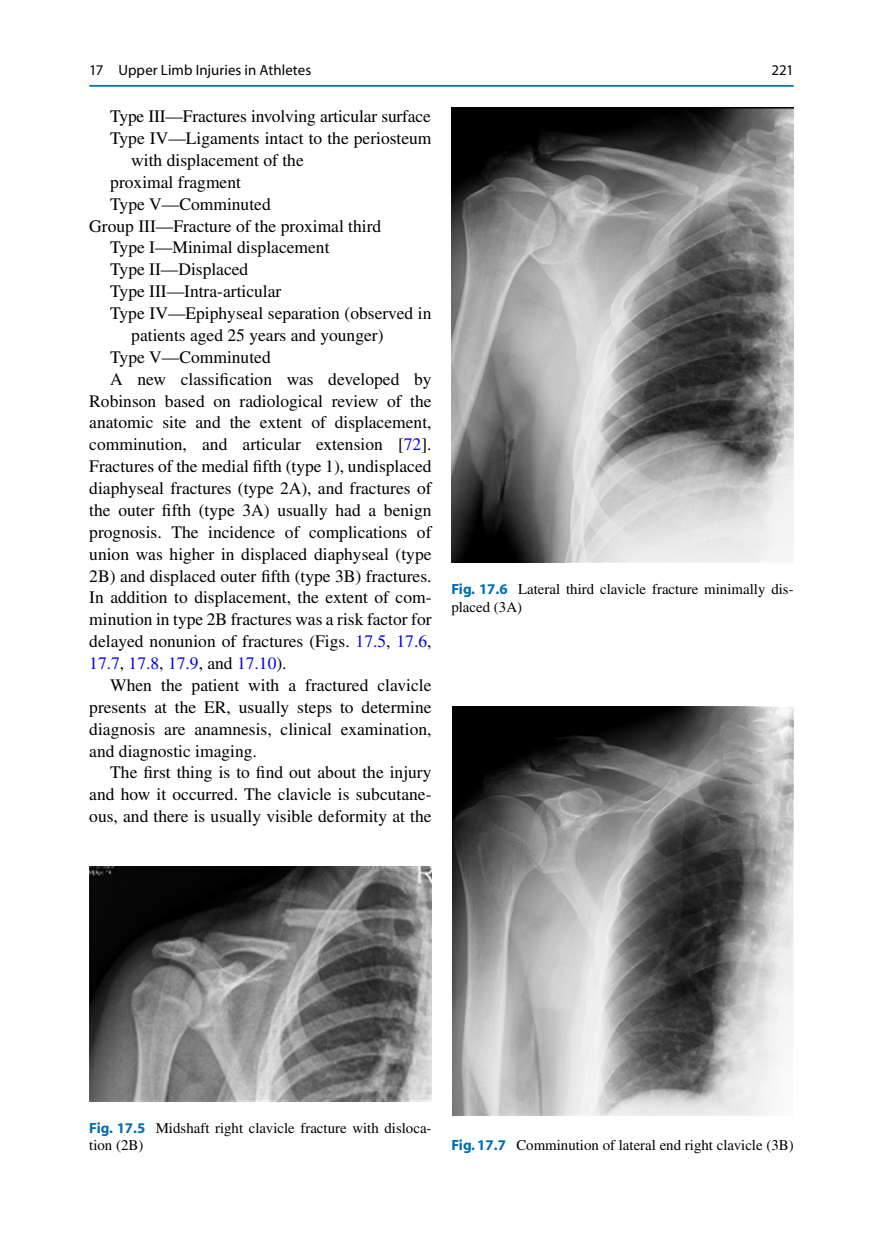
<style>
.page{position:relative;width:883px;height:1260px;background:#fff}
.page>*{position:absolute;margin:0;border:0;box-sizing:border-box;transform-origin:0 0}
.t1{font:17.5px "Times";color:#000}
.t2{font:17.5px "Times";color:#0000fa}
.t3{font:14.88px/17.5px "Times";color:#000}
.t4{font:14.88px "Myriad";letter-spacing:.005em;color:#000}
.s1{color:#0000fa}
.s2{color:#000}
.s3{font-family:"Myriad";font-weight:700;color:#006db6}
</style>
<div class="page">
<img style="left:89px;top:866px;width:343px;height:236px">
<img style="left:451px;top:107px;width:343px;height:456px">
<img style="left:452px;top:706px;width:341px;height:410px">
<hr style="left:89px;top:85px;width:705px;height:2px;background:#006db6">
<p class="t4" style="left:89px;top:64px;width:224px">17 Upper Limb Injuries in Athletes</p>
<p class="t1" style="left:110px;top:110px;width:322px">Type III—Fractures involving articular surface</p>
<p class="t1" style="left:110px;top:132px;width:323px">Type IV—Ligaments intact to the periosteum</p>
<p class="t1" style="left:131px;top:154px;width:174px">with displacement of the</p>
<p class="t1" style="left:110px;top:176px;width:132px">proximal fragment</p>
<p class="t1" style="left:110px;top:197px;width:162px">Type V—Comminuted</p>
<p class="t1" style="left:89px;top:219px;width:294px">Group III—Fracture of the proximal third</p>
<p class="t1" style="left:110px;top:241px;width:221px">Type I—Minimal displacement</p>
<p class="t1" style="left:110px;top:263px;width:140px">Type II—Displaced</p>
<p class="t1" style="left:110px;top:285px;width:173px">Type III—Intra-articular</p>
<p class="t1" style="left:110px;top:307px;width:323px">Type IV—Epiphyseal separation (observed in</p>
<p class="t1" style="left:131px;top:329px;width:254px">patients aged 25 years and younger)</p>
<p class="t1" style="left:110px;top:351px;width:162px">Type V—Comminuted</p>
<p class="t1" style="left:110px;top:372px;width:323px">A new classification was developed by</p>
<p class="t1" style="left:89px;top:394px;width:344px">Robinson based on radiological review of the</p>
<p class="t1" style="left:89px;top:416px;width:344px">anatomic site and the extent of displacement,</p>
<p class="t1" style="left:89px;top:438px;width:344px">comminution, and articular extension [ <span class="s1">72</span> ].</p>
<p class="t1" style="left:89px;top:460px;width:344px">Fractures of the medial fifth (type 1), undisplaced</p>
<p class="t1" style="left:89px;top:482px;width:344px">diaphyseal fractures (type 2A), and fractures of</p>
<p class="t1" style="left:89px;top:504px;width:344px">the outer fifth (type 3A) usually had a benign</p>
<p class="t1" style="left:89px;top:526px;width:344px">prognosis. The incidence of complications of</p>
<p class="t1" style="left:89px;top:547px;width:344px">union was higher in displaced diaphyseal (type</p>
<p class="t1" style="left:89px;top:569px;width:344px">2B) and displaced outer fifth (type 3B) fractures.</p>
<p class="t1" style="left:89px;top:591px;width:344px">In addition to displacement, the extent of com-</p>
<p class="t1" style="left:89px;top:613px;width:344px">minution in type 2B fractures was a risk factor for</p>
<p class="t1" style="left:89px;top:635px;width:344px">delayed nonunion of fractures (Figs. <span class="s1">17.5</span> , <span class="s1">17.6</span> ,</p>
<p class="t2" style="left:89px;top:657px;width:199px">17.7 <span class="s2">,</span> 17.8 <span class="s2">,</span> 17.9 <span class="s2">, and</span> 17.10 <span class="s2">).</span></p>
<p class="t1" style="left:110px;top:679px;width:323px">When the patient with a fractured clavicle</p>
<p class="t1" style="left:89px;top:701px;width:344px">presents at the ER, usually steps to determine</p>
<p class="t1" style="left:89px;top:722px;width:344px">diagnosis are anamnesis, clinical examination,</p>
<p class="t1" style="left:89px;top:744px;width:169px">and diagnostic imaging.</p>
<p class="t1" style="left:110px;top:766px;width:323px">The first thing is to find out about the injury</p>
<p class="t1" style="left:89px;top:788px;width:344px">and how it occurred. The clavicle is subcutane-</p>
<p class="t1" style="left:89px;top:810px;width:344px">ous, and there is usually visible deformity at the</p>
<p class="t4" style="left:771px;top:64px;width:24px">221</p>
<p class="t3" style="left:451px;top:582px;width:344px"><span class="s3">Fig. 17.6</span> Lateral third clavicle fracture minimally dis&shy;placed (3A)</p>
<p class="t3" style="left:89px;top:1121px;width:344px"><span class="s3">Fig. 17.5</span> Midshaft right clavicle fracture with disloca&shy;tion (2B)</p>
<p class="t3" style="left:451px;top:1138px;width:344px"><span class="s3">Fig. 17.7</span> Comminution of lateral end right clavicle (3B)</p>
</div>
